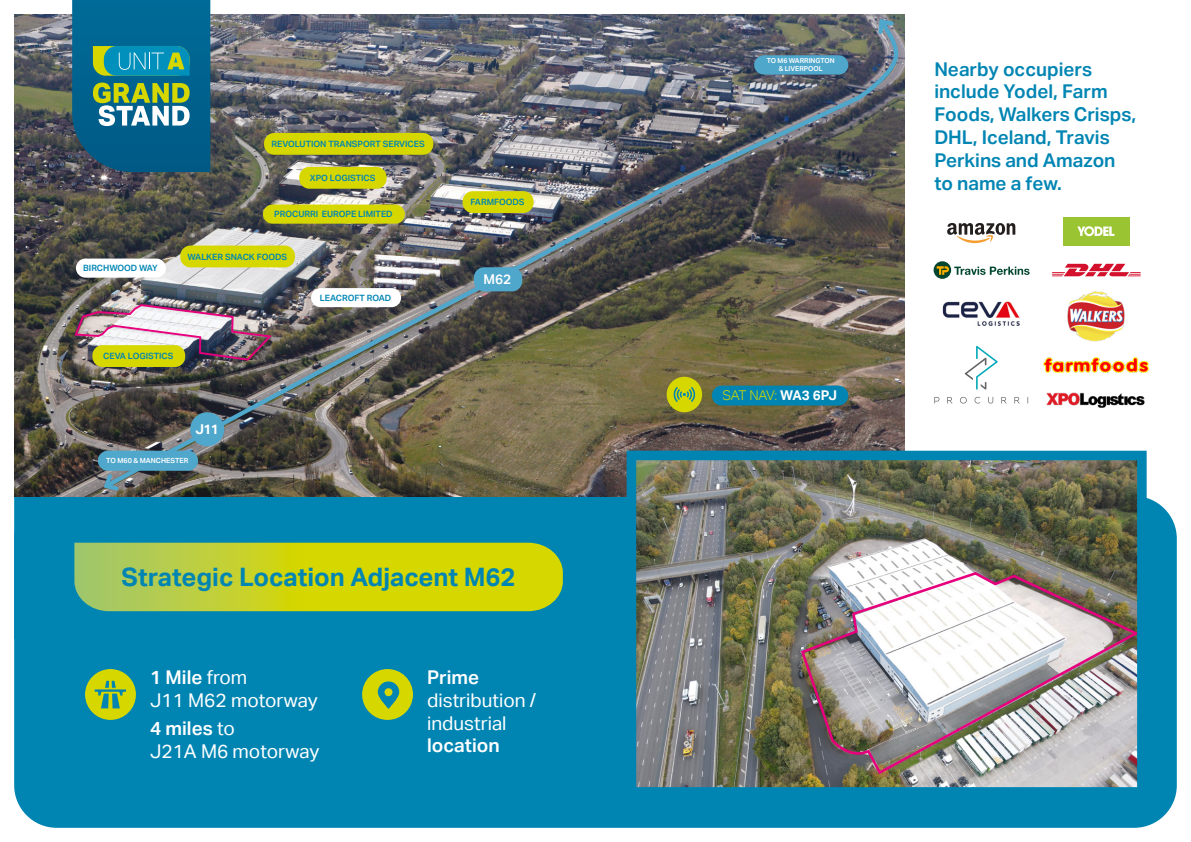
<style>
.page{position:relative;width:1191px;height:842px;background:#fff}
.page>*{position:absolute;margin:0;border:0;box-sizing:border-box;transform-origin:0 0}
.t1{font:700 25.4px "Aktiv Grotesk";color:#0085b3}
.t2{font:600 19px/22.8px "Aktiv Grotesk";color:#0085b3}
.t3{font:19px/22.8px "Aktiv Grotesk";color:#fff}
.t4{font:600 19px "Aktiv Grotesk";color:#fff}
.t5{font:300 13.5px "Aktiv Grotesk";letter-spacing:-.06em;color:#d7d700}
.t6{font:600 13.5px "Aktiv Grotesk";color:#fff}
.t7{font:700 13.5px "Aktiv Grotesk";color:#fff}
.t8{font:600 8.7px "Aktiv Grotesk";color:#0085b3}
.t9{font:600 7.1px "Aktiv Grotesk";color:#fff}
.t10{font:600 6.8px/8.2px "Aktiv Grotesk";color:#fff;text-align:center}
.s1{font-weight:600}
.s2{font-weight:700;color:#fff}
</style>
<div class="page">
<div style="left:14px;top:496px;width:1162px;height:332px;background:#0085b3;border-radius:43px"></div>
<img style="left:14px;top:14px;width:890px;height:482px">
<img style="left:101px;top:17px;width:797px;height:475px">
<svg style="left:876px;top:17px;width:20px;height:19px"></svg>
<div style="left:263px;top:205px;width:142px;height:19px;background:#d7d700;border-radius:10px"></div>
<div style="left:180px;top:246px;width:115px;height:21px;background:#d7d700;border-radius:10px"></div>
<svg style="left:381px;top:198px;width:12px;height:1px"></svg>
<div style="left:299px;top:167px;width:87px;height:22px;background:#d7d700;border-radius:10px"></div>
<div style="left:462px;top:191px;width:71px;height:22px;background:#d7d700;border-radius:10px"></div>
<div style="left:264px;top:133px;width:169px;height:22px;background:#d7d700;border-radius:10px"></div>
<div style="left:92px;top:345px;width:93px;height:22px;background:#d7d700;border-radius:10px"></div>
<div style="left:474px;top:267px;width:48px;height:24px;background:#4fa7cc;border-radius:10px"></div>
<img style="left:73px;top:302px;width:201px;height:60px">
<div style="left:190px;top:412px;width:34px;height:34px;background:#4fa7cc;border-radius:50%"></div>
<div style="left:362px;top:669px;width:51px;height:51px;background:#d7d700;border-radius:50%"></div>
<svg style="left:378px;top:681px;width:21px;height:28px"></svg>
<div style="left:85px;top:669px;width:51px;height:51px;background:#d7d700;border-radius:50%"></div>
<svg style="left:95px;top:681px;width:31px;height:27px"></svg>
<svg style="left:72px;top:0;width:138px;height:172px;background:#1e758b"></svg>
<div style="left:712px;top:386px;width:136px;height:19px;background:#0085b3;border-radius:10px"></div>
<div style="left:666px;top:377px;width:36px;height:35px;background:#d7d700;border-radius:50%"></div>
<svg style="left:673px;top:387px;width:23px;height:15px"></svg>
<div style="left:76px;top:259px;width:90px;height:19px;background:#fff;border-radius:10px"></div>
<div style="left:754px;top:55px;width:94px;height:20px;background:#4fa7cc;border-radius:10px"></div>
<div style="left:311px;top:288px;width:90px;height:19px;background:#fff;border-radius:10px"></div>
<img style="left:1043px;top:357px;width:106px;height:16px">
<img style="left:1046px;top:392px;width:99px;height:16px">
<img style="left:942px;top:301px;width:78px;height:24px">
<svg style="left:964px;top:346px;width:33px;height:44px"></svg>
<svg style="left:934px;top:397px;width:5px;height:6px"></svg>
<svg style="left:947px;top:397px;width:5px;height:6px"></svg>
<svg style="left:960px;top:397px;width:6px;height:6px"></svg>
<svg style="left:974px;top:397px;width:6px;height:6px"></svg>
<svg style="left:988px;top:397px;width:5px;height:6px"></svg>
<svg style="left:1001px;top:397px;width:5px;height:6px"></svg>
<svg style="left:1014px;top:397px;width:5px;height:6px"></svg>
<img style="left:1067px;top:291px;width:58px;height:51px">
<div style="left:1063px;top:217px;width:66px;height:29px;background:#9ac431"></div>
<svg style="left:1077px;top:226px;width:37px;height:10px"></svg>
<svg style="left:933px;top:261px;width:18px;height:18px"></svg>
<svg style="left:936px;top:266px;width:93px;height:9px"></svg>
<svg style="left:1052px;top:264px;width:88px;height:12px"></svg>
<svg style="left:947px;top:223px;width:68px;height:20px"></svg>
<svg style="left:14px;top:449px;width:549px;height:163px"></svg>
<img style="left:637px;top:462px;width:498px;height:324px">
<img style="left:799px;top:571px;width:336px;height:205px">
<div style="left:626px;top:451px;width:520px;height:346px;border:10px solid #0085b3"></div>
<p class="t8" style="left:271px;top:139px;width:155px">REVOLUTION TRANSPORT SERVICES</p>
<p class="t8" style="left:310px;top:173px;width:67px">XPO LOGISTICS</p>
<p class="t8" style="left:83px;top:263px;width:76px">BIRCHWOOD WAY</p>
<p class="t8" style="left:274px;top:209px;width:120px">PROCURRI EUROPE LIMITED</p>
<p class="t8" style="left:187px;top:251px;width:101px">WALKER SNACK FOODS</p>
<p class="t8" style="left:320px;top:293px;width:73px">LEACROFT ROAD</p>
<p class="t8" style="left:103px;top:351px;width:72px">CEVA LOGISTICS</p>
<h3 class="t7" style="left:196px;top:421px;width:25px">J11</h3>
<p class="t9" style="left:106px;top:457px;width:84px">TO M60 &amp; MANCHESTER</p>
<p class="t8" style="left:470px;top:197px;width:56px">FARMFOODS</p>
<h3 class="t6" style="left:483px;top:272px;width:29px">M62</h3>
<h1 class="t1" style="left:122px;top:562px;width:395px">Strategic Location Adjacent M62</h1>
<h2 class="t3" style="left:150px;top:666px;width:169px"><span class="s1">1 Mile</span> from<br>J11 M62 motorway</h2>
<h2 class="t3" style="left:150px;top:717px;width:171px"><span class="s1">4 miles</span> to<br>J21A M6 motorway</h2>
<h2 class="t4" style="left:427px;top:666px;width:54px">Prime</h2>
<h2 class="t3" style="left:427px;top:689px;width:110px">distribution / industrial</h2>
<h2 class="t4" style="left:427px;top:735px;width:74px">location</h2>
<p class="t10" style="left:766px;top:57px;width:69px">TO M6 WARRINGTON &amp; LIVERPOOL</p>
<h3 class="t5" style="left:722px;top:388px;width:116px">SAT NAV: <span class="s2">WA3 6PJ</span></h3>
<h2 class="t2" style="left:934px;top:58px;width:203px">Nearby occupiers include Yodel, Farm<br>Foods, Walkers Crisps,<br>DHL, Iceland, Travis<br>Perkins and Amazon to name a few.</h2>
</div>
